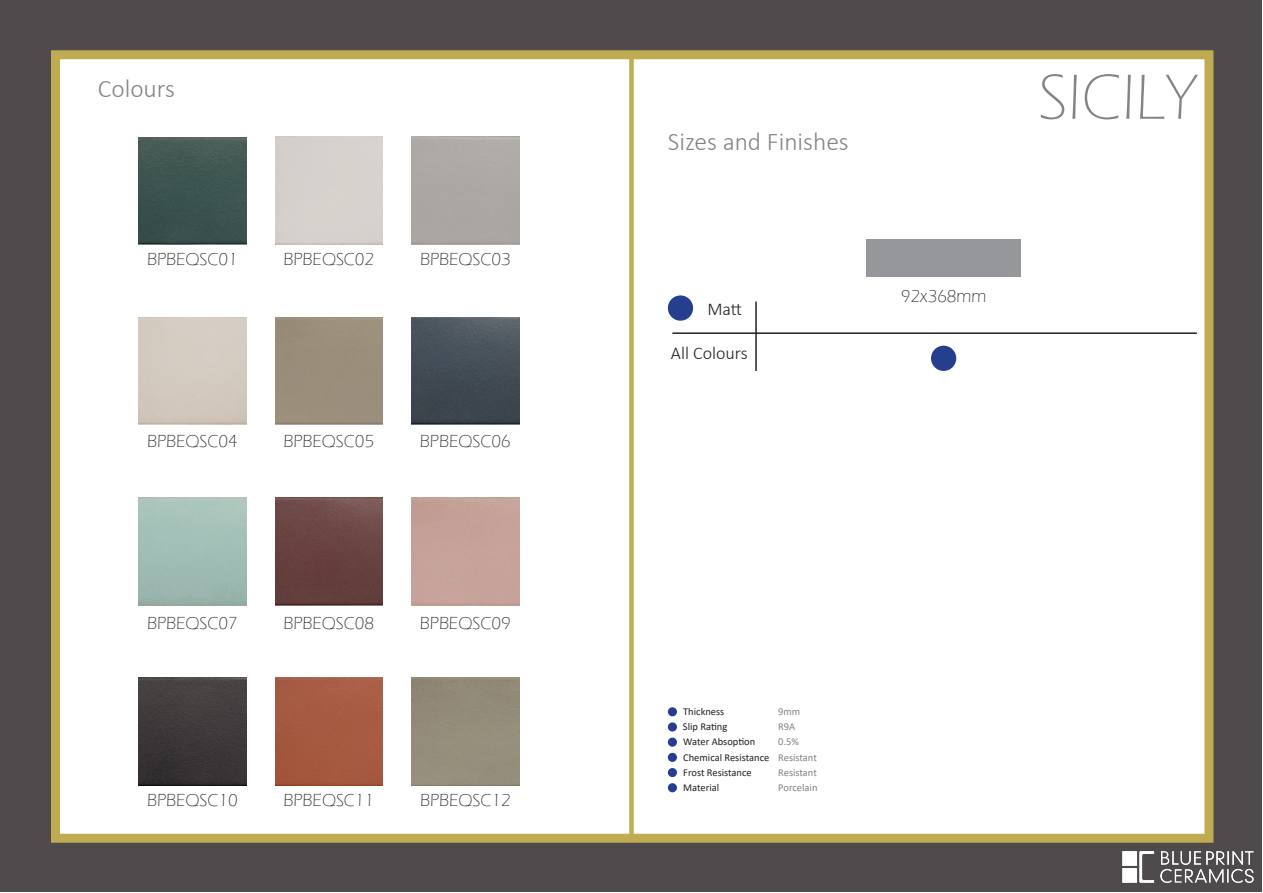
<style>
.page{position:relative;width:1263px;height:893px;background:#fff}
.page>*{position:absolute;margin:0;border:0;box-sizing:border-box;transform-origin:0 0}
.t1{font:300 66px "Eras ITC";color:#828487}
.t2{font:300 25.5px "Calibri";color:#828487}
.t3{font:300 18px "Eras ITC";color:#231f20}
.t4{font:300 18px "Calibri";color:#231f20}
.t5{font:10.5px "Calibri";color:#231f20}
.t6{font:10.5px "Calibri";color:#808285}
</style>
<div class="page">
<div style="left:1px;top:1px;width:1261px;height:891px;background:#4f4b4c"></div>
<div style="left:51px;top:50px;width:1162px;height:793px;background:#fff;border:9px solid #bfab51"></div>
<img style="left:139px;top:137px;width:107px;height:107px">
<img style="left:275px;top:498px;width:108px;height:107px">
<img style="left:411px;top:317px;width:108px;height:108px">
<div style="left:275px;top:317px;width:108px;height:108px;background:#9b8e7b"></div>
<hr style="left:672px;top:332px;width:525px;height:2px;background:#231f20">
<hr style="left:755px;top:302px;width:2px;height:69px;background:#231f20">
<div style="left:629px;top:55px;width:5px;height:784px;background:#bfab51"></div>
<img style="left:139px;top:678px;width:107px;height:108px">
<div style="left:411px;top:678px;width:108px;height:108px;background:#948d7a"></div>
<div style="left:275px;top:678px;width:108px;height:108px;background:#a65a41"></div>
<div style="left:866px;top:239px;width:155px;height:37px;background:#95979a"></div>
<div style="left:931px;top:346px;width:25px;height:25px;background:#253f8e;border-radius:50%"></div>
<div style="left:668px;top:295px;width:25px;height:26px;background:#253f8e;border-radius:50%"></div>
<div style="left:668px;top:707px;width:9px;height:9px;background:#253f8e;border-radius:50%"></div>
<div style="left:668px;top:753px;width:9px;height:9px;background:#253f8e;border-radius:50%"></div>
<div style="left:668px;top:738px;width:9px;height:9px;background:#253f8e;border-radius:50%"></div>
<div style="left:668px;top:722px;width:9px;height:9px;background:#253f8e;border-radius:50%"></div>
<div style="left:668px;top:768px;width:9px;height:9px;background:#253f8e;border-radius:50%"></div>
<div style="left:668px;top:783px;width:9px;height:9px;background:#253f8e;border-radius:50%"></div>
<img style="left:1111px;top:841px;width:143px;height:42px">
<p class="t2" style="left:98px;top:73px;width:79px">Colours</p>
<p class="t3" style="left:147px;top:249px;width:92px">BPBEQSC01</p>
<p class="t3" style="left:284px;top:249px;width:92px">BPBEQSC02</p>
<p class="t3" style="left:420px;top:249px;width:92px">BPBEQSC03</p>
<p class="t3" style="left:147px;top:431px;width:92px">BPBEQSC04</p>
<p class="t3" style="left:283px;top:431px;width:92px">BPBEQSC05</p>
<p class="t3" style="left:420px;top:431px;width:92px">BPBEQSC06</p>
<p class="t3" style="left:147px;top:613px;width:92px">BPBEQSC07</p>
<p class="t3" style="left:283px;top:613px;width:92px">BPBEQSC08</p>
<p class="t3" style="left:420px;top:613px;width:92px">BPBEQSC09</p>
<p class="t3" style="left:147px;top:790px;width:92px">BPBEQSC10</p>
<p class="t3" style="left:284px;top:790px;width:92px">BPBEQSC11</p>
<p class="t3" style="left:420px;top:790px;width:92px">BPBEQSC12</p>
<p class="t2" style="left:668px;top:126px;width:182px">Sizes and Finishes</p>
<p class="t1" style="left:1038px;top:60px;width:160px">SICILY</p>
<p class="t4" style="left:707px;top:298px;width:36px">Matt</p>
<p class="t4" style="left:671px;top:342px;width:78px">All Colours</p>
<p class="t3" style="left:901px;top:286px;width:87px">92x368mm</p>
<p class="t5" style="left:683px;top:704px;width:43px">Thickness</p>
<p class="t5" style="left:683px;top:719px;width:46px">Slip Rating</p>
<p class="t5" style="left:683px;top:735px;width:74px">Water Absoption</p>
<p class="t5" style="left:683px;top:750px;width:88px">Chemical Resistance</p>
<p class="t6" style="left:778px;top:704px;width:24px">9mm</p>
<p class="t6" style="left:778px;top:719px;width:19px">R9A</p>
<p class="t6" style="left:778px;top:735px;width:22px">0.5%</p>
<p class="t6" style="left:778px;top:750px;width:40px">Resistant</p>
<p class="t5" style="left:683px;top:765px;width:70px">Frost Resistance</p>
<p class="t6" style="left:778px;top:765px;width:40px">Resistant</p>
<p class="t5" style="left:683px;top:780px;width:38px">Material</p>
<p class="t6" style="left:778px;top:780px;width:41px">Porcelain</p>
</div>
